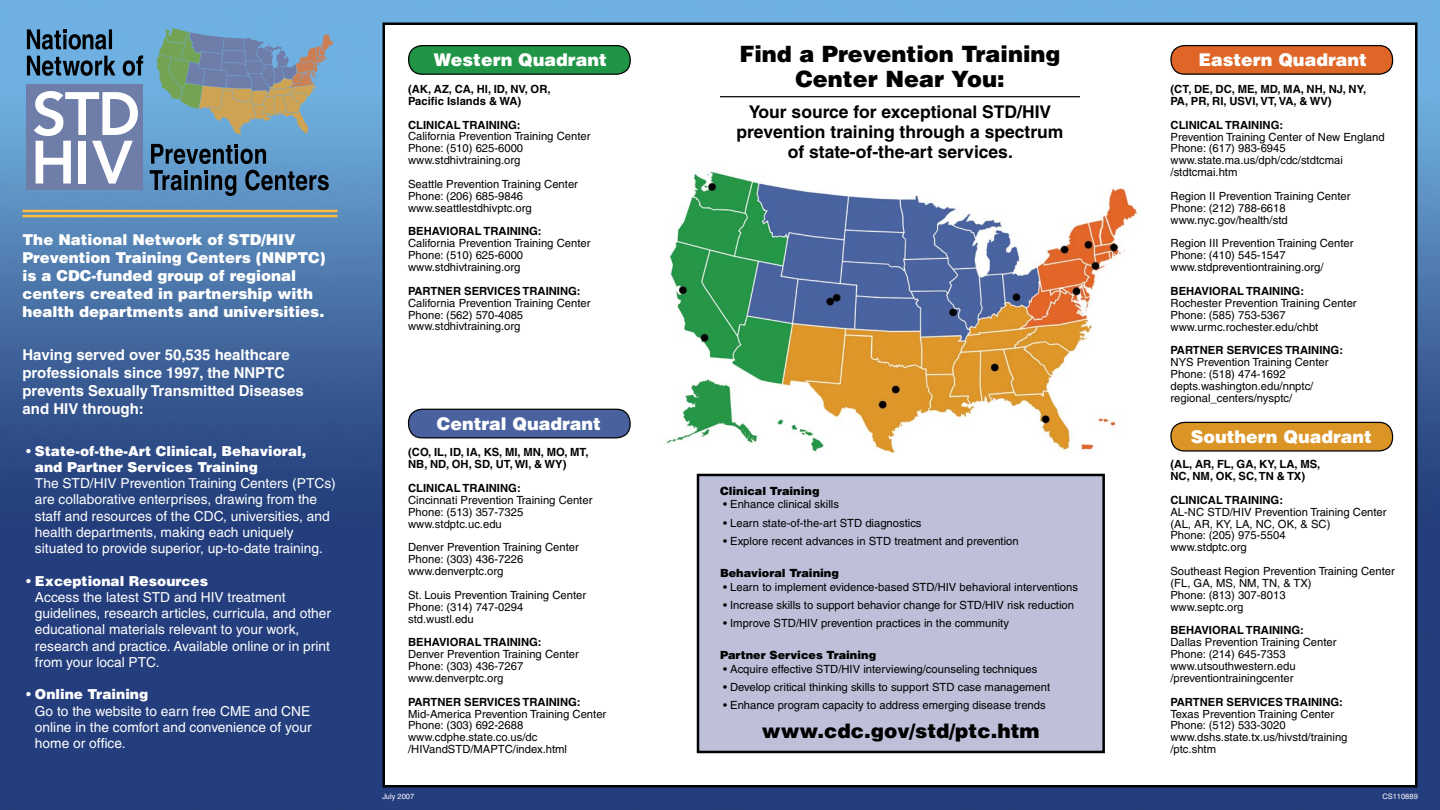
<style>
.page{position:relative;width:1440px;height:810px;background:#fff}
.page>*{position:absolute;margin:0;border:0;box-sizing:border-box;transform-origin:0 0}
.t1{font:900 22.5px/25px "Helvetica";color:#000;text-align:center}
.t2{font:900 20px "Helvetica";color:#000}
.t3{font:700 17.5px/20px "Helvetica";color:#000;text-align:center}
.t4{font:900 17.5px "Helvetica";color:#fff}
.t5{font:900 15px/18px "Helvetica";color:#fff}
.t6{font:700 15px/18px "Helvetica";color:#fff}
.t7{font:13.75px/16.2px "Helvetica";color:#fff}
.t8{font:900 13.75px/16.2px "Helvetica";color:#fff}
.t9{font:11.25px/11.9px "Helvetica";color:#000}
.t10{font:700 11.25px/11.9px "Helvetica";color:#000}
.t11{font:900 11.25px "Helvetica";color:#000}
.t12{font:7.5px "Helvetica";color:#fff}
.s1{font-weight:400}
.s2{font-weight:900}
</style>
<div class="page">
<img style="left:0;top:0;width:1440px;height:810px">
<div style="left:384px;top:24px;width:1032px;height:762px;background:#fff"></div>
<div style="left:698px;top:475px;width:406px;height:277px;background:#bec0d9"></div>
<hr style="left:720px;top:96px;width:360px;height:1px;background:#000">
<hr style="left:22px;top:210px;width:316px;height:2px;background:#fdbb3b">
<hr style="left:22px;top:215px;width:316px;height:2px;background:#fdbb3b">
<div style="left:697px;top:474px;width:408px;height:279px;border:2px solid #000"></div>
<div style="left:27px;top:85px;width:116px;height:105px;background:#6f7ea9"></div>
<svg style="left:27px;top:29px;width:85px;height:21px"></svg>
<svg style="left:27px;top:56px;width:88px;height:20px"></svg>
<svg style="left:123px;top:55px;width:20px;height:21px"></svg>
<svg style="left:151px;top:144px;width:115px;height:20px"></svg>
<svg style="left:150px;top:170px;width:86px;height:26px"></svg>
<svg style="left:245px;top:170px;width:84px;height:20px"></svg>
<svg style="left:34px;top:91px;width:104px;height:93px"></svg>
<svg style="left:156px;top:28px;width:177px;height:107px"></svg>
<div style="left:409px;top:46px;width:221px;height:28px;background:#219546;border-radius:14px"></div>
<div style="left:408px;top:45px;width:223px;height:30px;border:1px solid #000;border-radius:14px"></div>
<div style="left:409px;top:409px;width:221px;height:29px;background:#49629f;border-radius:13px"></div>
<div style="left:408px;top:409px;width:223px;height:29px;border:1px solid #000;border-radius:13px"></div>
<img style="left:666px;top:171px;width:472px;height:283px">
<div style="left:1171px;top:46px;width:222px;height:28px;background:#df6627;border-radius:14px"></div>
<div style="left:1170px;top:45px;width:223px;height:30px;border:1px solid #000;border-radius:14px"></div>
<div style="left:1171px;top:422px;width:222px;height:29px;background:#db9426;border-radius:14px"></div>
<div style="left:1170px;top:422px;width:223px;height:30px;border:1px solid #000;border-radius:14px"></div>
<p class="t5" style="left:22px;top:231px;width:305px">The National Network of STD/HIV Prevention Training Centers (NNPTC) is a CDC-funded group of regional centers created in partnership with health departments and universities.</p>
<p class="t6" style="left:22px;top:345px;width:283px">Having served over 50,535 healthcare professionals since 1997, the NNPTC prevents Sexually Transmitted Diseases and HIV through:</p>
<p class="t8" style="left:35px;top:442px;width:273px;text-indent:-9px"><span class="s1">•</span> State-of-the-Art Clinical, Behavioral, and Partner Services Training</p>
<p class="t7" style="left:35px;top:475px;width:302px">The STD/HIV Prevention Training Centers (PTCs) are collaborative enterprises, drawing from the staff and resources of the CDC, universities, and health departments, making each uniquely situated to provide superior, up-to-date training.</p>
<p class="t7" style="left:35px;top:573px;width:298px;text-indent:-9px">• <span class="s2">Exceptional Resources<br></span>Access the latest STD and HIV treatment guidelines, research articles, curricula, and other educational materials relevant to your work, research and practice. Available online or in print from your local PTC.</p>
<p class="t7" style="left:35px;top:686px;width:278px;text-indent:-9px">• <span class="s2">Online Training<br></span>Go to the website to earn free CME and CNE online in the comfort and convenience of your home or office.</p>
<p class="t4" style="left:434px;top:48px;width:175px">Western Quadrant</p>
<p class="t10" style="left:408px;top:83px;width:144px">(AK, AZ, CA, HI, ID, NV, OR,<br>Pacific Islands &amp; WA)</p>
<p class="t10" style="left:408px;top:119px;width:114px">CLINICAL TRAINING:</p>
<p class="t9" style="left:408px;top:131px;width:184px">California Prevention Training Center<br>Phone: (510) 625-6000 www.stdhivtraining.org</p>
<p class="t9" style="left:408px;top:178px;width:171px">Seattle Prevention Training Center<br>Phone: (206) 685-9846 www.seattlestdhivptc.org</p>
<p class="t10" style="left:408px;top:225px;width:135px">BEHAVIORAL TRAINING:</p>
<p class="t9" style="left:408px;top:237px;width:184px">California Prevention Training Center<br>Phone: (510) 625-6000 www.stdhivtraining.org</p>
<p class="t10" style="left:408px;top:285px;width:174px">PARTNER SERVICES TRAINING:</p>
<p class="t9" style="left:408px;top:297px;width:184px">California Prevention Training Center<br>Phone: (562) 570-4085 www.stdhivtraining.org</p>
<p class="t4" style="left:437px;top:412px;width:166px">Central Quadrant</p>
<p class="t10" style="left:408px;top:446px;width:182px">(CO, IL, ID, IA, KS, MI, MN, MO, MT,<br>NB, ND, OH, SD, UT, WI, &amp; WY)</p>
<p class="t10" style="left:408px;top:482px;width:114px">CLINICAL TRAINING:</p>
<p class="t9" style="left:408px;top:494px;width:186px">Cincinnati Prevention Training Center<br>Phone: (513) 357-7325 www.stdptc.uc.edu</p>
<p class="t9" style="left:408px;top:541px;width:172px">Denver Prevention Training Center<br>Phone: (303) 436-7226 www.denverptc.org</p>
<p class="t9" style="left:408px;top:589px;width:180px">St. Louis Prevention Training Center<br>Phone: (314) 747-0294 std.wustl.edu</p>
<p class="t10" style="left:408px;top:636px;width:135px">BEHAVIORAL TRAINING:</p>
<p class="t9" style="left:408px;top:648px;width:172px">Denver Prevention Training Center<br>Phone: (303) 436-7267 www.denverptc.org</p>
<p class="t10" style="left:408px;top:696px;width:174px">PARTNER SERVICES TRAINING:</p>
<p class="t9" style="left:408px;top:708px;width:200px">Mid-America Prevention Training Center<br>Phone: (303) 692-2688 www.cdphe.state.co.us/dc /HIVandSTD/MAPTC/index.html</p>
<h2 class="t1" style="left:739px;top:41px;width:323px">Find a Prevention Training<br>Center Near You:</h2>
<p class="t3" style="left:736px;top:102px;width:329px">Your source for exceptional STD/HIV prevention training through a spectrum of state-of-the-art services.</p>
<p class="t11" style="left:720px;top:483px;width:101px">Clinical Training</p>
<p class="t9" style="left:723px;top:499px;width:117px">• Enhance clinical skills</p>
<p class="t9" style="left:723px;top:517px;width:200px">• Learn state-of-the-art STD diagnostics</p>
<p class="t9" style="left:723px;top:535px;width:297px">• Explore recent advances in STD treatment and prevention</p>
<p class="t11" style="left:720px;top:566px;width:120px">Behavioral Training</p>
<p class="t9" style="left:723px;top:581px;width:356px">• Learn to implement evidence-based STD/HIV behavioral interventions</p>
<p class="t9" style="left:723px;top:599px;width:352px">• Increase skills to support behavior change for STD/HIV risk reduction</p>
<p class="t9" style="left:723px;top:617px;width:287px">• Improve STD/HIV prevention practices in the community</p>
<p class="t11" style="left:720px;top:648px;width:158px">Partner Services Training</p>
<p class="t9" style="left:723px;top:663px;width:316px">• Acquire effective STD/HIV interviewing/counseling techniques</p>
<p class="t9" style="left:723px;top:681px;width:329px">• Develop critical thinking skills to support STD case management</p>
<p class="t9" style="left:723px;top:700px;width:324px">• Enhance program capacity to address emerging disease trends</p>
<h2 class="t2" style="left:762px;top:717px;width:279px">www.cdc.gov/std/ptc.htm</h2>
<p class="t4" style="left:1198px;top:48px;width:170px">Eastern Quadrant</p>
<p class="t10" style="left:1171px;top:83px;width:197px">(CT, DE, DC, ME, MD, MA, NH, NJ, NY,<br>PA, PR, RI, USVI, VT, VA, &amp; WV)</p>
<p class="t10" style="left:1171px;top:119px;width:114px">CLINICAL TRAINING:</p>
<p class="t9" style="left:1171px;top:131px;width:216px">Prevention Training Center of New England<br>Phone: (617) 983-6945 www.state.ma.us/dph/cdc/stdtcmai /stdtcmai.htm</p>
<p class="t9" style="left:1171px;top:190px;width:181px">Region II Prevention Training Center<br>Phone: (212) 788-6618 www.nyc.gov/health/std</p>
<p class="t9" style="left:1171px;top:238px;width:185px">Region III Prevention Training Center<br>Phone: (410) 545-1547 www.stdpreventiontraining.org/</p>
<p class="t10" style="left:1171px;top:285px;width:135px">BEHAVIORAL TRAINING:</p>
<p class="t9" style="left:1171px;top:297px;width:188px">Rochester Prevention Training Center<br>Phone: (585) 753-5367 www.urmc.rochester.edu/chbt</p>
<p class="t10" style="left:1171px;top:344px;width:174px">PARTNER SERVICES TRAINING:</p>
<p class="t9" style="left:1171px;top:356px;width:160px">NYS Prevention Training Center<br>Phone: (518) 474-1692 depts.washington.edu/nnptc/ regional_centers/nysptc/</p>
<p class="t4" style="left:1191px;top:425px;width:183px">Southern Quadrant</p>
<p class="t10" style="left:1170px;top:458px;width:151px">(AL, AR, FL, GA, KY, LA, MS,<br>NC, NM, OK, SC,TN &amp; TX)</p>
<p class="t10" style="left:1170px;top:494px;width:114px">CLINICAL TRAINING:</p>
<p class="t9" style="left:1170px;top:506px;width:218px">AL-NC STD/HIV Prevention Training Center (AL, AR, KY, LA, NC, OK, &amp; SC)<br>Phone: (205) 975-5504<br>www.stdptc.org</p>
<p class="t9" style="left:1170px;top:565px;width:226px">Southeast Region Prevention Training Center (FL, GA, MS, NM, TN, &amp; TX)<br>Phone: (813) 307-8013<br>www.septc.org</p>
<p class="t10" style="left:1170px;top:624px;width:135px">BEHAVIORAL TRAINING:</p>
<p class="t9" style="left:1170px;top:636px;width:168px">Dallas Prevention Training Center<br>Phone: (214) 645-7353 www.utsouthwestern.edu /preventiontrainingcenter</p>
<p class="t10" style="left:1170px;top:696px;width:174px">PARTNER SERVICES TRAINING:</p>
<p class="t9" style="left:1170px;top:708px;width:179px">Texas Prevention Training Center<br>Phone: (512) 533-3020 www.dshs.state.tx.us/hivstd/training /ptc.shtm</p>
<p class="t12" style="left:382px;top:792px;width:33px">July 2007</p>
<p class="t12" style="left:1382px;top:792px;width:37px">CS110889</p>
</div>
